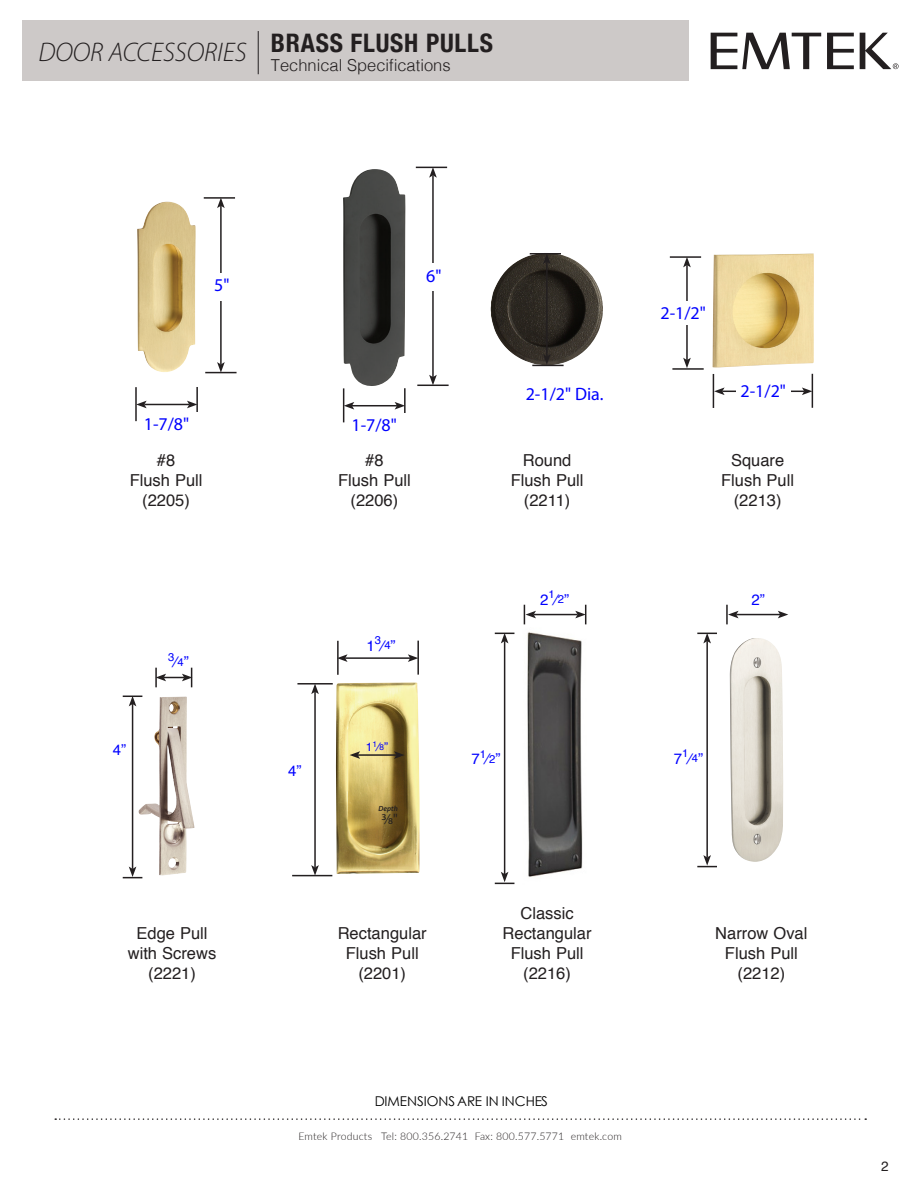
<style>
.page{position:relative;width:918px;height:1188px;background:#fff}
.page>*{position:absolute;margin:0;border:0;box-sizing:border-box;transform-origin:0 0}
.t1{font:700 condensed 25.5px "Helvetica Neue";letter-spacing:.03em;color:#231f20}
.t2{font:18px "Myriad Pro";color:#00f}
.t3{font:16.5px/19.8px "Helvetica";color:#231f20;text-align:center}
.t4{font:300 16.5px "Helvetica";color:#231f20}
.t5{font:15px "Helvetica";color:#00f}
.t6{font:15px "Myriad Pro";color:#231f20}
.t7{font:13.5px "Century Gothic";color:#000}
.t8{font:13.5px "Helvetica";color:#231f20}
.t9{font:12px "Helvetica";color:#00f}
.t10{font:11.25px "Helvetica";color:#00f}
.t11{font:300 10.5px "Lato";letter-spacing:.02em;color:#231f20}
.t12{font:italic 600 7.5px "Myriad Pro";color:#231f20}
.s1{font-size:15px}
.s2{font-size:11.25px}
.s3{font-size:8.25px}
.s4{font-stretch:condensed}
</style>
<div class="page">
<div style="left:23px;top:21px;width:666px;height:60px;background:#cdc9c8"></div>
<svg style="left:55px;top:1118px;width:811px;height:2px"></svg>
<hr style="left:258px;top:31px;width:1px;height:43px;background:#231f20">
<svg style="left:827px;top:33px;width:27px;height:36px"></svg>
<svg style="left:711px;top:33px;width:110px;height:36px"></svg>
<svg style="left:860px;top:33px;width:39px;height:36px"></svg>
<img style="left:336px;top:682px;width:84px;height:192px">
<hr style="left:337px;top:641px;width:2px;height:34px;background:#231f20">
<hr style="left:417px;top:641px;width:2px;height:34px;background:#231f20">
<hr style="left:345px;top:657px;width:65px;height:2px;background:#231f20">
<svg style="left:337px;top:654px;width:11px;height:8px"></svg>
<svg style="left:408px;top:654px;width:10px;height:8px"></svg>
<hr style="left:358px;top:754px;width:38px;height:2px;background:#231f20">
<svg style="left:350px;top:751px;width:10px;height:8px"></svg>
<svg style="left:394px;top:751px;width:11px;height:8px"></svg>
<hr style="left:292px;top:875px;width:40px;height:1px;background:#231f20">
<hr style="left:297px;top:683px;width:36px;height:2px;background:#231f20">
<hr style="left:314px;top:692px;width:2px;height:175px;background:#231f20">
<svg style="left:311px;top:684px;width:8px;height:10px"></svg>
<svg style="left:311px;top:865px;width:8px;height:10px"></svg>
<img style="left:523px;top:613px;width:64px;height:264px">
<hr style="left:534px;top:614px;width:44px;height:1px;background:#231f20">
<svg style="left:575px;top:605px;width:11px;height:19px"></svg>
<svg style="left:524px;top:605px;width:12px;height:19px"></svg>
<hr style="left:504px;top:641px;width:1px;height:233px;background:#231f20">
<svg style="left:495px;top:633px;width:19px;height:10px"></svg>
<svg style="left:495px;top:872px;width:19px;height:12px"></svg>
<hr style="left:736px;top:614px;width:44px;height:1px;background:#231f20">
<svg style="left:778px;top:611px;width:10px;height:7px"></svg>
<svg style="left:726px;top:605px;width:13px;height:19px"></svg>
<hr style="left:706px;top:641px;width:2px;height:216px;background:#231f20">
<svg style="left:697px;top:633px;width:20px;height:10px"></svg>
<svg style="left:697px;top:855px;width:20px;height:12px"></svg>
<img style="left:730px;top:638px;width:53px;height:224px">
<svg style="left:155px;top:668px;width:37px;height:19px"></svg>
<hr style="left:132px;top:704px;width:1px;height:165px;background:#231f20">
<svg style="left:123px;top:696px;width:15px;height:10px"></svg>
<svg style="left:123px;top:867px;width:19px;height:11px"></svg>
<img style="left:138px;top:696px;width:57px;height:180px">
<hr style="left:343px;top:388px;width:1px;height:34px;background:#231f20">
<hr style="left:404px;top:388px;width:2px;height:34px;background:#231f20">
<hr style="left:352px;top:405px;width:45px;height:1px;background:#231f20">
<svg style="left:344px;top:402px;width:10px;height:8px"></svg>
<svg style="left:395px;top:402px;width:10px;height:8px"></svg>
<hr style="left:432px;top:175px;width:2px;height:202px;background:#231f20">
<svg style="left:429px;top:168px;width:8px;height:10px"></svg>
<svg style="left:429px;top:375px;width:8px;height:10px"></svg>
<hr style="left:416px;top:167px;width:31px;height:1px;background:#231f20">
<hr style="left:417px;top:385px;width:32px;height:1px;background:#231f20">
<img style="left:343px;top:169px;width:63px;height:217px">
<div style="left:426px;top:264px;width:34px;height:27px;background:#fff"></div>
<div style="left:351px;top:413px;width:63px;height:28px;background:#fff"></div>
<img style="left:490px;top:253px;width:113px;height:112px">
<hr style="left:546px;top:262px;width:2px;height:94px;background:#231f20">
<svg style="left:543px;top:255px;width:8px;height:9px"></svg>
<svg style="left:543px;top:354px;width:8px;height:11px"></svg>
<hr style="left:530px;top:253px;width:31px;height:2px;background:#231f20">
<hr style="left:532px;top:365px;width:32px;height:1px;background:#231f20">
<img style="left:713px;top:253px;width:101px;height:115px">
<hr style="left:713px;top:374px;width:1px;height:34px;background:#231f20">
<hr style="left:812px;top:374px;width:1px;height:34px;background:#231f20">
<hr style="left:722px;top:391px;width:82px;height:1px;background:#231f20">
<svg style="left:714px;top:387px;width:11px;height:8px"></svg>
<svg style="left:802px;top:387px;width:10px;height:8px"></svg>
<hr style="left:686px;top:265px;width:2px;height:95px;background:#231f20">
<svg style="left:683px;top:258px;width:8px;height:9px"></svg>
<svg style="left:683px;top:358px;width:8px;height:10px"></svg>
<hr style="left:670px;top:256px;width:31px;height:2px;background:#231f20">
<hr style="left:672px;top:368px;width:32px;height:2px;background:#231f20">
<div style="left:656px;top:301px;width:55px;height:23px;background:#fff"></div>
<div style="left:736px;top:379px;width:55px;height:24px;background:#fff"></div>
<hr style="left:135px;top:387px;width:2px;height:34px;background:#231f20">
<hr style="left:196px;top:387px;width:2px;height:34px;background:#231f20">
<hr style="left:144px;top:404px;width:45px;height:1px;background:#231f20">
<svg style="left:136px;top:401px;width:11px;height:7px"></svg>
<svg style="left:187px;top:401px;width:10px;height:7px"></svg>
<hr style="left:220px;top:206px;width:2px;height:158px;background:#231f20">
<svg style="left:217px;top:199px;width:8px;height:9px"></svg>
<svg style="left:217px;top:362px;width:8px;height:10px"></svg>
<hr style="left:204px;top:197px;width:31px;height:2px;background:#231f20">
<hr style="left:205px;top:372px;width:32px;height:1px;background:#231f20">
<img style="left:137px;top:202px;width:59px;height:170px">
<div style="left:214px;top:273px;width:34px;height:27px;background:#fff"></div>
<div style="left:144px;top:412px;width:62px;height:27px;background:#fff"></div>
<p class="t1" style="left:271px;top:22px;width:224px">BRASS FLUSH PULLS</p>
<p class="t4" style="left:39px;top:51px;width:414px"><sup>DOOR</sup> <sup>ACCESSORIES</sup> Technical Specifications</p>
<p class="t2" style="left:214px;top:274px;width:17px">5"</p>
<p class="t2" style="left:144px;top:413px;width:47px">1-7/8"</p>
<p class="t3" style="left:130px;top:451px;width:74px">#8<br>Flush Pull</p>
<p class="t3" style="left:142px;top:491px;width:49px">(2205)</p>
<p class="t5" style="left:113px;top:739px;width:15px">4”</p>
<p class="t10" style="left:168px;top:651px;width:22px">3<span class="s1">⁄</span>4<span class="s1">”</span></p>
<p class="t3" style="left:136px;top:924px;width:73px">Edge Pull</p>
<p class="t3" style="left:128px;top:944px;width:90px">with Screws</p>
<p class="t3" style="left:148px;top:964px;width:49px">(2221)</p>
<p class="t2" style="left:426px;top:264px;width:17px">6"</p>
<p class="t2" style="left:351px;top:414px;width:47px">1-7/8"</p>
<p class="t3" style="left:338px;top:451px;width:74px">#8<br>Flush Pull</p>
<p class="t3" style="left:351px;top:491px;width:49px">(2206)</p>
<p class="t5" style="left:288px;top:759px;width:15px">4”</p>
<p class="t5" style="left:367px;top:634px;width:31px">1<sup>3</sup>⁄<span class="s2">4</span>”</p>
<p class="t9" style="left:366px;top:738px;width:24px">1<sup>1</sup>⁄<span class="s3">8</span>”</p>
<p class="t12" style="left:379px;top:804px;width:21px">Depth</p>
<p class="t6" style="left:382px;top:810px;width:17px">3⁄8<span class="s4">"</span></p>
<p class="t3" style="left:338px;top:924px;width:90px">Rectangular<br>Flush Pull</p>
<p class="t3" style="left:358px;top:964px;width:49px">(2201)</p>
<p class="t2" style="left:526px;top:383px;width:79px">2-1/2" Dia.</p>
<p class="t3" style="left:523px;top:451px;width:50px">Round</p>
<p class="t3" style="left:511px;top:471px;width:74px">Flush Pull</p>
<p class="t3" style="left:524px;top:491px;width:48px">(2211)</p>
<p class="t5" style="left:540px;top:588px;width:31px">2<sup>1</sup>⁄<span class="s2">2</span>”</p>
<p class="t5" style="left:471px;top:747px;width:31px">7<sup>1</sup>⁄<span class="s2">2</span>”</p>
<p class="t3" style="left:503px;top:904px;width:90px">Classic<br>Rectangular<br>Flush Pull</p>
<p class="t3" style="left:523px;top:964px;width:49px">(2216)</p>
<p class="t2" style="left:660px;top:302px;width:47px">2-1/2"</p>
<p class="t2" style="left:741px;top:380px;width:47px">2-1/2"</p>
<p class="t3" style="left:731px;top:451px;width:55px">Square</p>
<p class="t3" style="left:721px;top:471px;width:74px">Flush Pull</p>
<p class="t3" style="left:734px;top:491px;width:49px">(2213)</p>
<p class="t5" style="left:752px;top:588px;width:15px">2”</p>
<p class="t5" style="left:674px;top:747px;width:31px">7<sup>1</sup>⁄<span class="s2">4</span>”</p>
<p class="t3" style="left:715px;top:924px;width:94px">Narrow Oval<br>Flush Pull</p>
<p class="t3" style="left:738px;top:964px;width:49px">(2212)</p>
<p class="t7" style="left:375px;top:1092px;width:175px">DIMENSIONS ARE IN INCHES</p>
<p class="t11" style="left:298px;top:1129px;width:325px">Emtek Products Tel: 800.356.2741 Fax: 800.577.5771 emtek.com</p>
<p class="t8" style="left:881px;top:1156px;width:9px">2</p>
</div>
